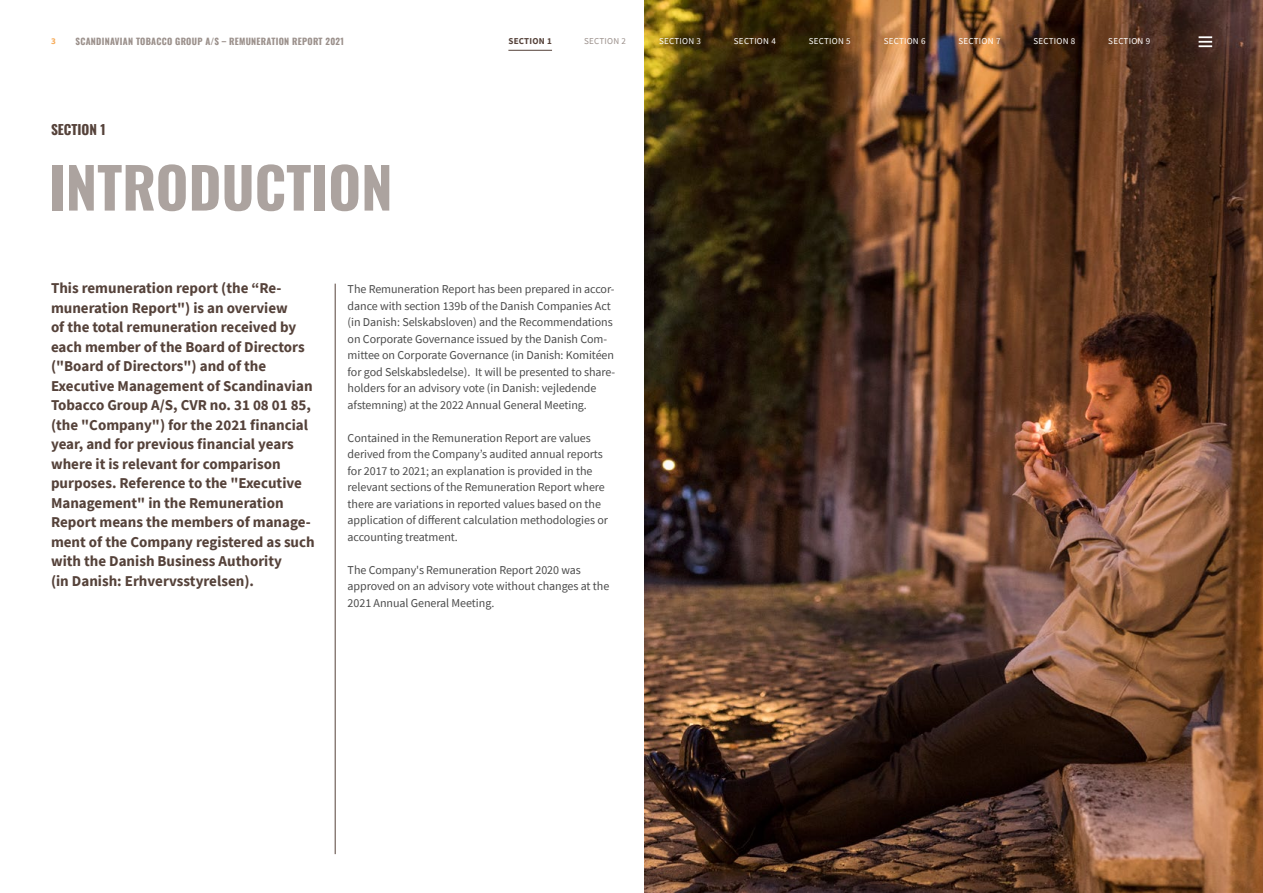
<style>
.page{position:relative;width:1263px;height:893px;background:#fff}
.page>*{position:absolute;margin:0;border:0;box-sizing:border-box;transform-origin:0 0}
.t1{font:700 56.25px "Oswald";color:#aca39f}
.t2{font:700 15px/19.5px "Source Sans Pro";color:#55423a}
.t3{font:700 13.5px "Oswald";color:#55423a}
.t4{font:12px/16.5px "Source Sans Pro";letter-spacing:-.005em;color:#4b4b4b}
.t5{font:9px "Source Sans Pro";letter-spacing:.03em;color:#fff}
.t6{font:700 9px "Oswald";letter-spacing:.03em;color:#9b908b}
.t7{font:700 9px "Source Sans Pro";letter-spacing:.03em;color:#55423a}
.t8{font:9px "Source Sans Pro";letter-spacing:.03em;color:#9b908b}
.t9{font:700 9px "Source Sans Pro";color:#f7ab58}
</style>
<div class="page">
<hr style="left:335px;top:284px;width:1px;height:570px;background:#55423a">
<img style="left:644px;top:0;width:619px;height:893px">
<hr style="left:508px;top:50px;width:44px;height:1px;background:#55423a">
<svg style="left:1198px;top:36px;width:14px;height:11px"></svg>
<p class="t9" style="left:51px;top:35px;width:6px">3</p>
<p class="t6" style="left:75px;top:34px;width:270px">SCANDINAVIAN TOBACCO GROUP A/S – REMUNERATION REPORT 2021</p>
<p class="t7" style="left:508px;top:35px;width:45px">SECTION 1</p>
<p class="t8" style="left:584px;top:36px;width:43px">SECTION 2</p>
<p class="t5" style="left:659px;top:36px;width:43px">SECTION 3</p>
<p class="t5" style="left:734px;top:36px;width:43px">SECTION 4</p>
<p class="t5" style="left:809px;top:36px;width:43px">SECTION 5</p>
<p class="t5" style="left:884px;top:36px;width:43px">SECTION 6</p>
<p class="t5" style="left:958px;top:36px;width:43px">SECTION 7</p>
<p class="t5" style="left:1033px;top:36px;width:43px">SECTION 8</p>
<p class="t5" style="left:1108px;top:36px;width:43px">SECTION 9</p>
<p class="t3" style="left:51px;top:118px;width:56px">SECTION 1</p>
<h1 class="t1" style="left:49px;top:138px;width:345px">INTRODUCTION</h1>
<p class="t2" style="left:51px;top:278px;width:265px">This remuneration report (the “Re&shy;muneration Report") is an overview<br>of the total remuneration received by each member of the Board of Directors ("Board of Directors") and of the Executive Management of Scandinavian Tobacco Group A/S, CVR no. 31 08 01 85, (the "Company") for the 2021 financial year, and for previous financial years where it is relevant for comparison purposes. Reference to the "Executive Management" in the Remuneration Report means the members of manage&shy;ment of the Company registered as such with the Danish Business Authority<br>(in Danish: Erhvervsstyrelsen).</p>
<p class="t4" style="left:348px;top:281px;width:269px">The Remuneration Report has been prepared in accor&shy;dance with section 139b of the Danish Companies Act (in Danish: Selskabsloven) and the Recommendations on Corporate Governance issued by the Danish Com&shy;mittee on Corporate Governance (in Danish: Komitéen for god Selskabsledelse). It will be presented to share&shy;holders for an advisory vote (in Danish: vejledende afstemning) at the 2022 Annual General Meeting.</p>
<p class="t4" style="left:348px;top:429px;width:262px">Contained in the Remuneration Report are values derived from the Company’s audited annual reports for 2017 to 2021; an explanation is provided in the relevant sections of the Remuneration Report where there are variations in reported values based on the application of different calculation methodologies or accounting treatment.</p>
<p class="t4" style="left:348px;top:561px;width:263px">The Company's Remuneration Report 2020 was approved on an advisory vote without changes at the<br>2021 Annual General Meeting.</p>
</div>
